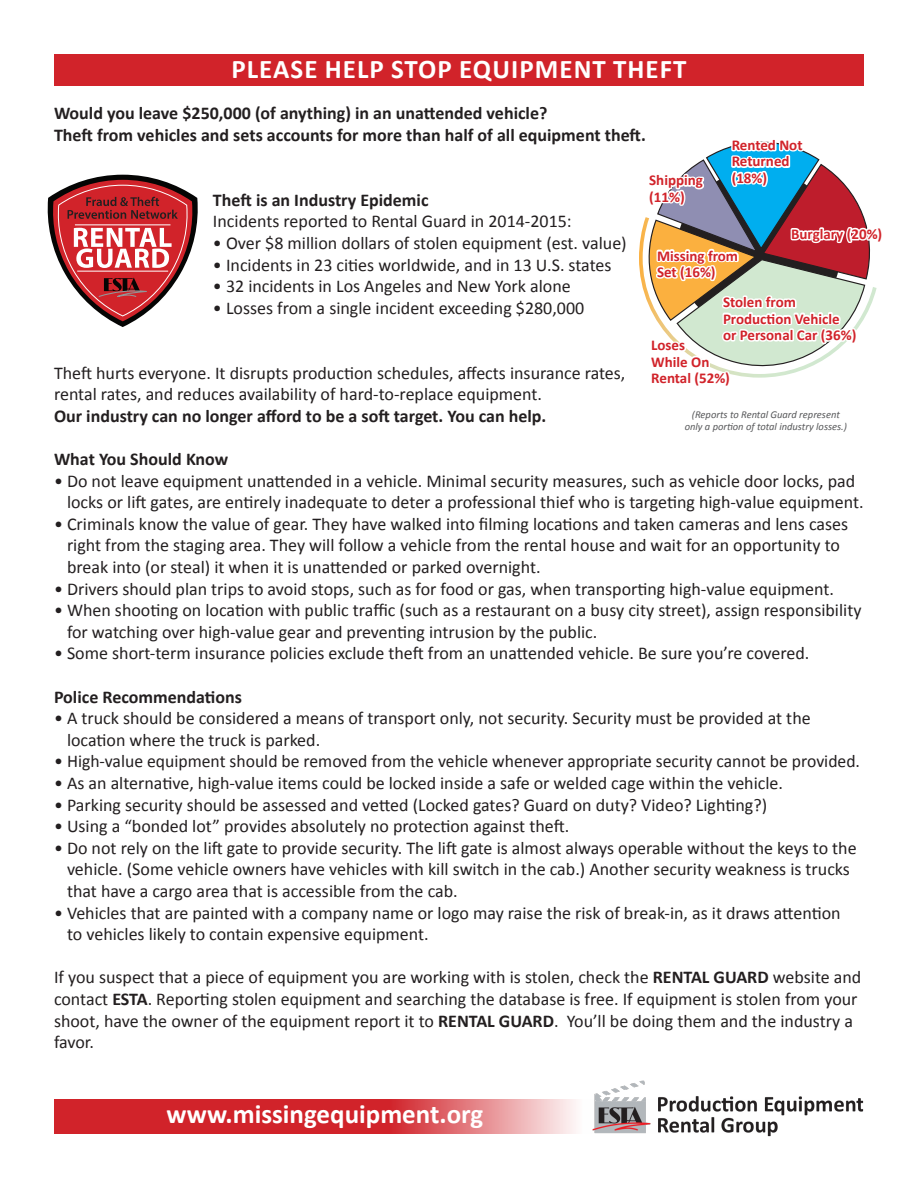
<style>
.page{position:relative;width:918px;height:1188px;background:#fff}
.page>*{position:absolute;margin:0;border:0;box-sizing:border-box;transform-origin:0 0}
.t1{font:700 27px "Calibri";letter-spacing:.025em;color:#fff}
.t2{font:700 27px "Calibri";color:#fff}
.t3{font:18px/21.6px "Calibri";color:#231f20}
.t4{font:700 18px "Calibri";color:#231f20}
.t5{font:700 15px/16.5px "Calibri";color:#d1232a}
.t6{font:italic 10.5px/12px "Calibri";color:#57585a;text-align:center}
.s1{font-weight:700}
</style>
<div class="page">
<svg style="left:54px;top:1100px;width:522px;height:34px;background:#d8484e"></svg>
<div style="left:54px;top:54px;width:810px;height:32px;background:#d1232a"></div>
<svg style="left:48px;top:175px;width:150px;height:152px"></svg>
<img style="left:592px;top:1080px;width:272px;height:57px">
<svg style="left:639px;top:141px;width:238px;height:237px"></svg>
<p class="t1" style="left:231px;top:51px;width:457px">PLEASE HELP STOP EQUIPMENT THEFT</p>
<p class="t4" style="left:54px;top:102px;width:495px">Would you leave $250,000 (of anything) in an unattended vehicle?</p>
<p class="t4" style="left:54px;top:124px;width:593px">Theft from vehicles and sets accounts for more than half of all equipment theft.</p>
<p class="t5" style="left:732px;top:137px;width:72px">Rented Not<br>Returned (18%)</p>
<p class="t5" style="left:649px;top:172px;width:55px">Shipping (11%)</p>
<p class="t4" style="left:213px;top:188px;width:217px">Theft is an Industry Epidemic</p>
<p class="t3" style="left:213px;top:211px;width:360px">Incidents reported to Rental Guard in 2014-2015:</p>
<p class="t3" style="left:213px;top:232px;width:415px">• Over $8 million dollars of stolen equipment (est. value)</p>
<p class="t3" style="left:213px;top:254px;width:400px">• Incidents in 23 cities worldwide, and in 13 U.S. states</p>
<p class="t3" style="left:213px;top:275px;width:359px">• 32 incidents in Los Angeles and New York alone</p>
<p class="t3" style="left:213px;top:297px;width:373px">• Losses from a single incident exceeding $280,000</p>
<p class="t5" style="left:791px;top:226px;width:93px">Burglary (20%)</p>
<p class="t5" style="left:657px;top:247px;width:83px">Missing from<br>Set (16%)</p>
<p class="t5" style="left:723px;top:294px;width:135px">Stolen from<br>Production Vehicle or Personal Car (36%)</p>
<p class="t5" style="left:651px;top:337px;width:80px">Loses<br>While On<br>Rental (52%)</p>
<p class="t3" style="left:54px;top:362px;width:573px">Theft hurts everyone. It disrupts production schedules, affects insurance rates, rental rates, and reduces availability of hard-to-replace equipment.</p>
<p class="t4" style="left:54px;top:404px;width:494px">Our industry can no longer afford to be a soft target. You can help.</p>
<p class="t4" style="left:54px;top:448px;width:176px">What You Should Know</p>
<p class="t3" style="left:67px;top:470px;width:798px;text-indent:-13px">• Do not leave equipment unattended in a vehicle. Minimal security measures, such as vehicle door locks, pad locks or lift gates, are entirely inadequate to deter a professional thief who is targeting high-value equipment.</p>
<p class="t3" style="left:67px;top:513px;width:783px;text-indent:-13px">• Criminals know the value of gear. They have walked into filming locations and taken cameras and lens cases right from the staging area. They will follow a vehicle from the rental house and wait for an opportunity to break into (or steal) it when it is unattended or parked overnight.</p>
<p class="t3" style="left:54px;top:578px;width:782px">• Drivers should plan trips to avoid stops, such as for food or gas, when transporting high-value equipment.</p>
<p class="t3" style="left:67px;top:599px;width:796px;text-indent:-13px">• When shooting on location with public traffic (such as a restaurant on a busy city street), assign responsibility for watching over high-value gear and preventing intrusion by the public.</p>
<p class="t3" style="left:54px;top:643px;width:757px">• Some short-term insurance policies exclude theft from an unattended vehicle. Be sure you’re covered.</p>
<p class="t4" style="left:54px;top:685px;width:189px">Police Recommendations</p>
<p class="t3" style="left:67px;top:707px;width:745px;text-indent:-13px">• A truck should be considered a means of transport only, not security. Security must be provided at the location where the truck is parked.</p>
<p class="t3" style="left:54px;top:751px;width:808px">• High-value equipment should be removed from the vehicle whenever appropriate security cannot be provided.</p>
<p class="t3" style="left:54px;top:772px;width:731px">• As an alternative, high-value items could be locked inside a safe or welded cage within the vehicle.</p>
<p class="t3" style="left:54px;top:794px;width:715px">• Parking security should be assessed and vetted (Locked gates? Guard on duty? Video? Lighting?)</p>
<p class="t3" style="left:54px;top:815px;width:517px">• Using a “bonded lot” provides absolutely no protection against theft.</p>
<p class="t3" style="left:67px;top:837px;width:791px;text-indent:-13px">• Do not rely on the lift gate to provide security. The lift gate is almost always operable without the keys to the vehicle. (Some vehicle owners have vehicles with kill switch in the cab.) Another security weakness is trucks that have a cargo area that is accessible from the cab.</p>
<p class="t3" style="left:67px;top:902px;width:775px;text-indent:-13px">• Vehicles that are painted with a company name or logo may raise the risk of break-in, as it draws attention to vehicles likely to contain expensive equipment.</p>
<p class="t3" style="left:54px;top:967px;width:809px">If you suspect that a piece of equipment you are working with is stolen, check the <span class="s1">RENTAL GUARD</span> website and contact <span class="s1">ESTA</span>. Reporting stolen equipment and searching the database is free. If equipment is stolen from your shoot, have the owner of the equipment report it to <span class="s1">RENTAL GUARD</span>. You’ll be doing them and the industry a favor.</p>
<p class="t6" style="left:685px;top:408px;width:164px">(Reports to Rental Guard represent only a portion of total industry losses.)</p>
<p class="t2" style="left:167px;top:1097px;width:318px">www.missingequipment.org</p>
</div>
